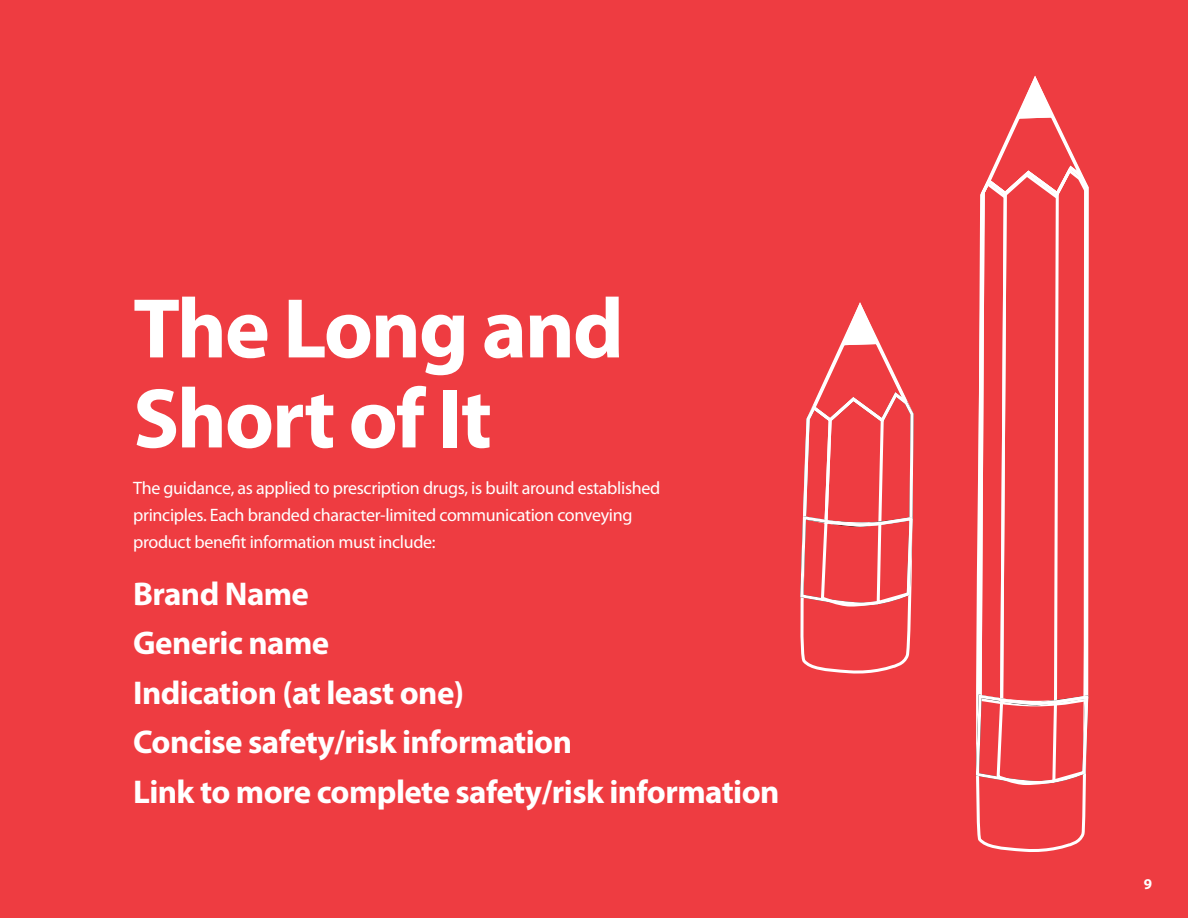
<style>
.page{position:relative;width:1188px;height:918px;background:#ee3c41}
.page>*{position:absolute;margin:0;border:0;box-sizing:border-box;transform-origin:0 0}
.t1{font:700 85.5px/90px "Myriad Pro";letter-spacing:-.025em;color:#fff}
.t2{font:700 33px/49.5px "Myriad Pro";letter-spacing:-.02em;color:#fff}
.t3{font:18px/27px "Myriad Pro";letter-spacing:-.02em;color:#fff}
.t4{font:700 15px "Myriad Pro";color:#fff}
</style>
<div class="page">
<svg style="left:800px;top:302px;width:114px;height:372px"></svg>
<svg style="left:976px;top:787px;width:110px;height:65px"></svg>
<svg style="left:975px;top:75px;width:114px;height:712px"></svg>
<h1 class="t1" style="left:133px;top:285px;width:492px">The Long and<br>Short of It</h1>
<p class="t3" style="left:133px;top:475px;width:529px">The guidance, as applied to prescription drugs, is built around established principles. Each branded character-limited communication conveying product benefit information must include:</p>
<h2 class="t2" style="left:133px;top:569px;width:648px">Brand Name<br>Generic name<br>Indication (at least one)<br>Concise safety/risk information<br>Link to more complete safety/risk information</h2>
<p class="t4" style="left:1144px;top:875px;width:10px">9</p>
</div>
